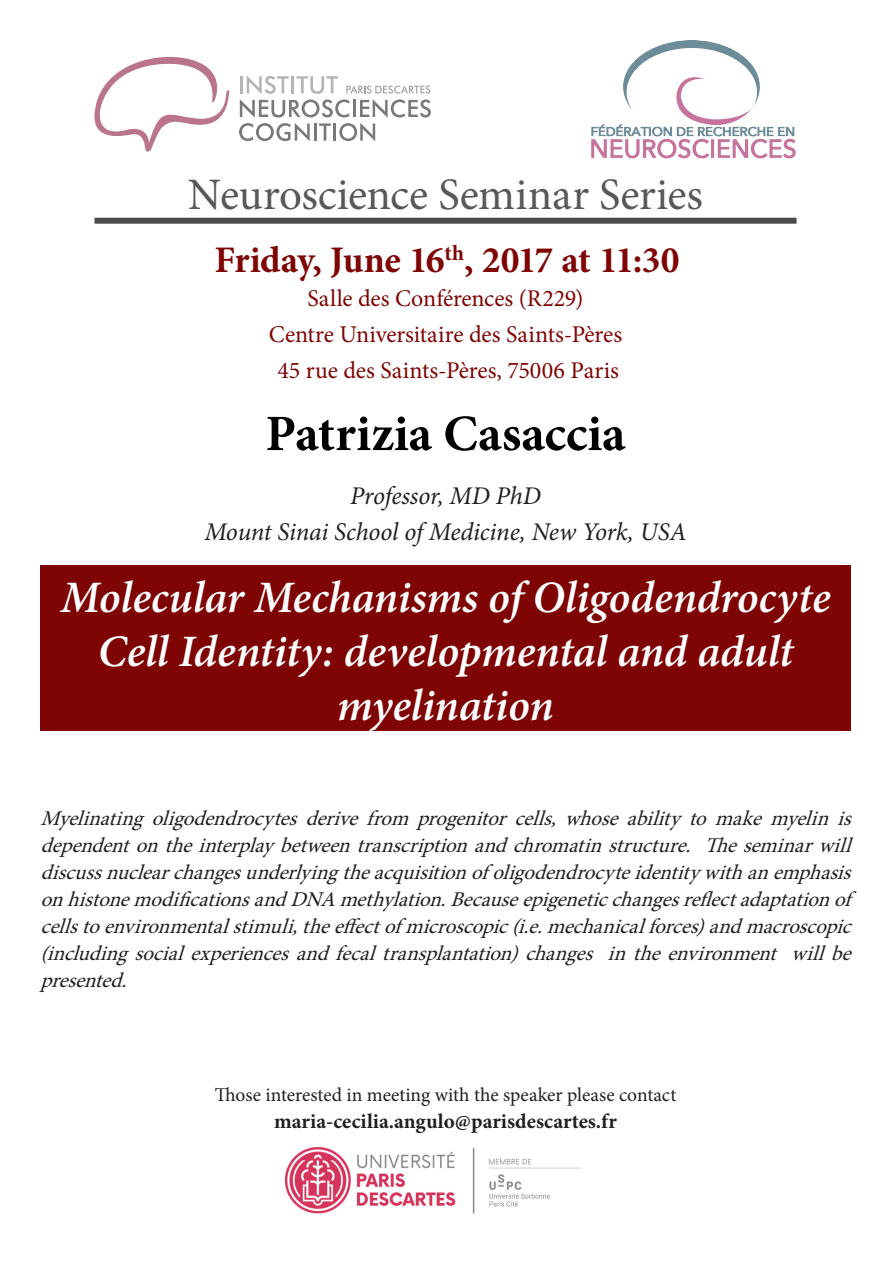
<style>
.page{position:relative;width:893px;height:1263px;background:#fff}
.page>*{position:absolute;margin:0;border:0;box-sizing:border-box;transform-origin:0 0}
.nom{font:700 51px "Minion Pro";letter-spacing:-.005em;color:#000}
.titre{font:italic 600 45px/54px "Minion Pro";letter-spacing:-.005em;color:#fff;text-align:center}
.t1{font:45px "Minion Pro";letter-spacing:-.005em;color:#57585a}
.date{font:700 37.5px "Minion Pro";letter-spacing:-.02em;color:#7e0504}
.institut{font:italic 25.5px "Minion Pro";letter-spacing:-.01em;color:#231f20}
.lieu{font:24px "Minion Pro";color:#7e0504}
.t2{font:italic 21px/27px "Minion Pro";color:#231f20}
.t3{font:700 21px "Minion Pro";letter-spacing:.005em;color:#231f20}
.t4{font:19.5px "Minion Pro";color:#231f20}
</style>
<div class="page">
<svg style="left:239px;top:76px;width:192px;height:65px"></svg>
<svg style="left:94px;top:57px;width:135px;height:95px"></svg>
<div style="left:94px;top:218px;width:702px;height:6px;background:#4f4b4c"></div>
<img style="left:591px;top:41px;width:205px;height:118px">
<img style="left:286px;top:1148px;width:294px;height:66px">
<div style="left:40px;top:565px;width:810px;height:165px;background:#7e0504"></div>
<p class="t1" style="left:188px;top:165px;width:517px">Neuroscience Seminar Series</p>
<p class="date" style="left:214px;top:234px;width:466px">Friday, June 16<sup>th</sup>, 2017 at 11:30</p>
<p class="lieu" style="left:308px;top:282px;width:277px">Salle des Conférences (R229)</p>
<p class="lieu" style="left:269px;top:318px;width:355px">Centre Universitaire des Saints-Pères</p>
<p class="lieu" style="left:277px;top:354px;width:343px">45 rue des Saints-Pères, 75006 Paris</p>
<p class="nom" style="left:265px;top:398px;width:362px">Patrizia Casaccia</p>
<p class="institut" style="left:350px;top:478px;width:192px">Professor, MD PhD</p>
<p class="institut" style="left:204px;top:514px;width:484px">Mount Sinai School of Medicine, New York, USA</p>
<p class="titre" style="left:60px;top:570px;width:772px">Molecular Mechanisms of Oligodendrocyte<br>Cell Identity: developmental and adult myelination</p>
<p class="t2" style="left:40px;top:805px;width:820px">Myelinatingoligodendrocytesderivefrom progenitorcells,whoseabilitytomakemyelinis dependentontheinterplaybetweentranscriptionandchromatinstructure. Theseminarwill discussnuclearchangesunderlyingtheacquisitionof oligodendrocyteidentitywithanemphasis onhistonemodificationsandDNAmethylation.Becauseepigeneticchangesreflectadaptationof cellstoenvironmentalstimuli,theeffectof microscopic(i.e.mechanicalforces)andmacroscopic (includingsocialexperiencesandfecaltransplantation)changes intheenvironment willbe presented.</p>
<p class="t4" style="left:215px;top:1081px;width:463px">Those interested in meeting with the speaker please contact</p>
<p class="t3" style="left:274px;top:1106px;width:344px">maria-cecilia.angulo@parisdescartes.fr</p>
</div>
